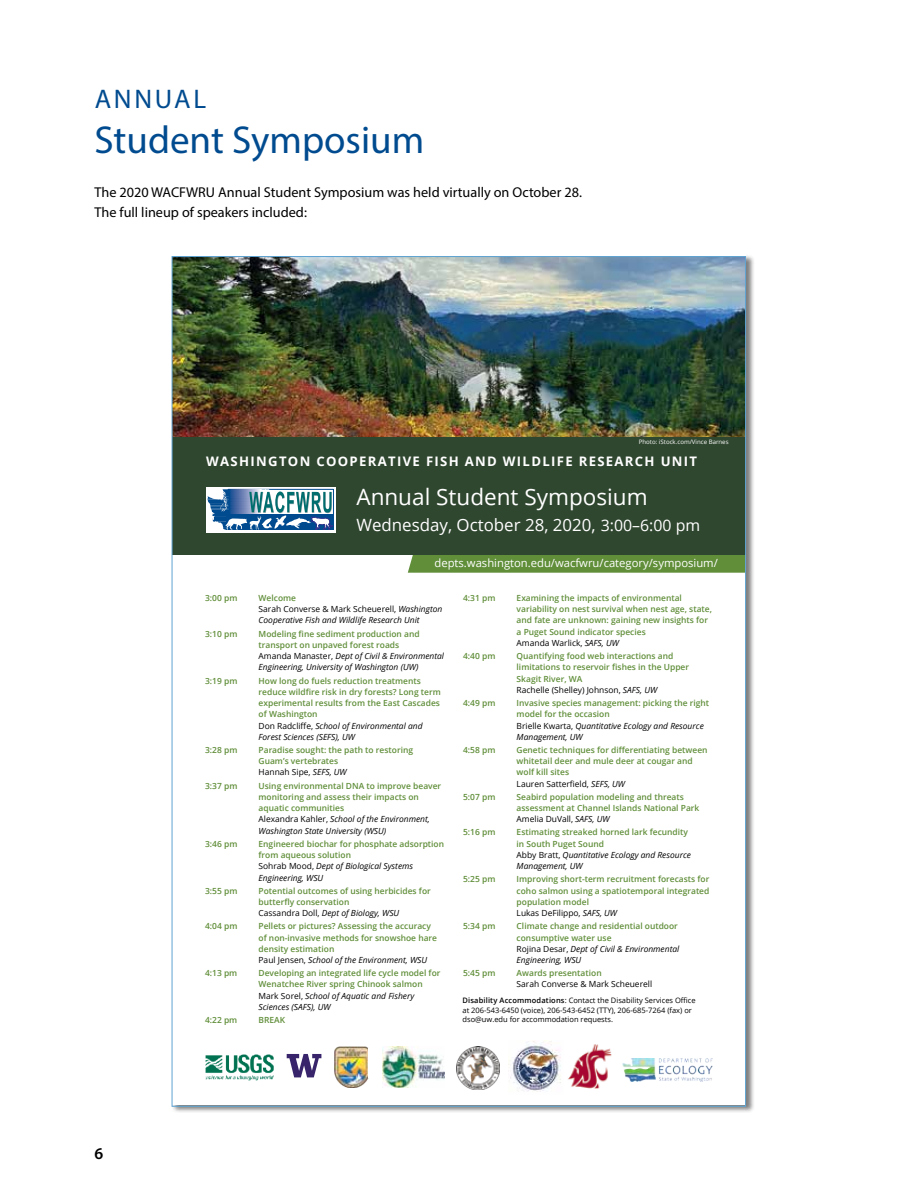
<style>
.page{position:relative;width:918px;height:1188px;background:#fff}
.page>*{position:absolute;margin:0;border:0;box-sizing:border-box;transform-origin:0 0}
.t1{font:39px "Myriad Pro";color:#004b8f}
.t2{font:27px "Myriad Pro";letter-spacing:.1em;color:#004b8f}
.t3{font:22.5px "Open Sans";color:#fff}
.t4{font:16.95px "Open Sans";color:#fff}
.t5{font:600 16.5px "Myriad Pro";color:#000}
.t6{font:14.25px/20.2px "Myriad Pro";color:#000}
.t7{font:700 13.2px "Open Sans";letter-spacing:.1em;color:#fff}
.t8{font:11.25px "Open Sans";color:#fff}
.t9{font:600 8.4px/11.2px "Open Sans";color:#608e39}
.t10{font:italic 8.4px/11.2px "Open Sans";color:#000}
.t11{font:8.4px "Open Sans";color:#000}
.t12{font:7.5px/9.4px "Open Sans";color:#000}
.t13{font:6.15px "Open Sans";color:#fff}
.s1{font-size:15.9px}
.s2{font-weight:400;color:#000}
.s3{font-weight:400;font-style:italic;color:#000}
.s4{font-weight:600}
.s5{font-weight:600;font-style:normal;color:#608e39}
.s6{font-style:normal}
</style>
<div class="page">
<div style="left:171px;top:254px;width:584px;height:860px;background:#000;opacity:.5"></div>
<div style="left:172px;top:254px;width:574px;height:851px;background:#fff"></div>
<img style="left:174px;top:258px;width:570px;height:180px">
<div style="left:408px;top:555px;width:336px;height:18px;background:#608e39"></div>
<div style="left:172px;top:438px;width:574px;height:117px;background:#2f462f"></div>
<div style="left:206px;top:487px;width:130px;height:46px;background:linear-gradient(to right,#fff,#fff)"></div>
<hr style="left:207px;top:498px;width:22px;height:2px;background:#004a8f">
<svg style="left:208px;top:489px;width:125px;height:41px;background:#709ab8"></svg>
<img style="left:568px;top:1044px;width:44px;height:44px">
<img style="left:205px;top:1054px;width:69px;height:27px">
<img style="left:335px;top:1046px;width:34px;height:42px">
<img style="left:383px;top:1046px;width:61px;height:42px">
<img style="left:622px;top:1058px;width:91px;height:24px">
<img style="left:456px;top:1046px;width:44px;height:43px">
<svg style="left:287px;top:1054px;width:34px;height:23px"></svg>
<img style="left:510px;top:1040px;width:51px;height:52px">
<h2 class="t2" style="left:95px;top:82px;width:113px">ANNUAL</h2>
<h1 class="t1" style="left:94px;top:116px;width:331px">Student Symposium</h1>
<h3 class="t6" style="left:94px;top:182px;width:489px">The 2020 WACFWRU Annual Student Symposium was held virtually on October 28.<br>The full lineup of speakers included:</h3>
<h3 class="t5" style="left:94px;top:1143px;width:10px">6</h3>
<p class="t13" style="left:639px;top:438px;width:91px">Photo: iStock.com/Vince Barnes</p>
<h3 class="t7" style="left:206px;top:452px;width:493px">WASHINGTON COOPERATIVE FISH AND WILDLIFE RESEARCH UNIT</h3>
<h3 class="t3" style="left:356px;top:481px;width:293px">Annual Student Symposium</h3>
<h3 class="t4" style="left:356px;top:513px;width:345px">Wednesday, October 28, 2020, <span class="s1">3:00–6:00 pm</span></h3>
<h3 class="t8" style="left:434px;top:556px;width:285px">depts.washington.edu/wacfwru/category/symposium/</h3>
<p class="t9" style="left:463px;top:592px;width:34px">4:31 pm</p>
<p class="t9" style="left:517px;top:592px;width:197px">Examining the impacts of environmental variability on nest survival when nest age, state, and fate are unknown: gaining new insights for a Puget Sound indicator species<br><span class="s2">Amanda Warlick,</span> <span class="s3">SAFS, UW</span></p>
<p class="t9" style="left:463px;top:650px;width:34px">4:40 pm</p>
<p class="t9" style="left:517px;top:650px;width:174px">Quantifying food web interactions and limitations to reservoir fishes in the Upper Skagit River, WA<br><span class="s2">Rachelle (Shelley) Johnson,</span> <span class="s3">SAFS, UW</span></p>
<p class="t9" style="left:463px;top:697px;width:34px">4:49 pm</p>
<p class="t9" style="left:517px;top:697px;width:194px">Invasive species management: picking the right model for the occasion<br><span class="s2">Brielle Kwarta,</span> <span class="s3">Quantitative Ecology and Resource Management, UW</span></p>
<p class="t9" style="left:463px;top:744px;width:34px">4:58 pm</p>
<p class="t9" style="left:517px;top:744px;width:192px">Genetic techniques for differentiating between whitetail deer and mule deer at cougar and wolf kill sites<br><span class="s2">Lauren Satterfield,</span> <span class="s3">SEFS, UW</span></p>
<p class="t9" style="left:463px;top:791px;width:34px">5:07 pm</p>
<p class="t9" style="left:517px;top:791px;width:184px">Seabird population modeling and threats assessment at Channel Islands National Park<br><span class="s2">Amelia DuVall,</span> <span class="s3">SAFS, UW</span></p>
<p class="t9" style="left:463px;top:827px;width:34px">5:16 pm</p>
<p class="t9" style="left:517px;top:827px;width:176px">Estimating streaked horned lark fecundity in South Puget Sound<br><span class="s2">Abby Bratt,</span> <span class="s3">Quantitative Ecology and Resource<br>Management, UW</span></p>
<p class="t9" style="left:463px;top:874px;width:34px">5:25 pm</p>
<p class="t9" style="left:517px;top:874px;width:194px">Improving short-term recruitment forecasts for coho salmon using a spatiotemporal integrated population model<br><span class="s2">Lukas DeFilippo,</span> <span class="s3">SAFS, UW</span></p>
<p class="t9" style="left:463px;top:920px;width:34px">5:34 pm</p>
<p class="t9" style="left:517px;top:920px;width:164px">Climate change and residential outdoor consumptive water use<br><span class="s2">Rojina Desar,</span> <span class="s3">Dept of Civil &amp; Environmental<br>Engineering, WSU</span></p>
<p class="t9" style="left:463px;top:967px;width:34px">5:45 pm</p>
<p class="t9" style="left:517px;top:967px;width:87px">Awards presentation</p>
<p class="t11" style="left:517px;top:979px;width:137px">Sarah Converse &amp; Mark Scheuerell</p>
<p class="t12" style="left:463px;top:996px;width:235px"><span class="s4">Disability Accommodations</span>: Contact the Disability Services Office at 206-543-6450 (voice), 206-543-6452 (TTY), 206-685-7264 (fax) or dso@uw.edu for accommodation requests.</p>
<p class="t9" style="left:205px;top:592px;width:34px">3:00 pm</p>
<p class="t10" style="left:259px;top:592px;width:185px"><span class="s5">Welcome<br></span><span class="s6">Sarah Converse &amp; Mark Scheuerell,</span> Washington<br>Cooperative Fish and Wildlife Research Unit</p>
<p class="t9" style="left:205px;top:628px;width:34px">3:10 pm</p>
<p class="t10" style="left:259px;top:628px;width:187px"><span class="s5">Modeling fine sediment production and transport on unpaved forest roads<br></span><span class="s6">Amanda Manaster,</span> Dept of Civil &amp; Environmental Engineering, University of Washington (UW)</p>
<p class="t9" style="left:205px;top:675px;width:34px">3:19 pm</p>
<p class="t9" style="left:259px;top:675px;width:184px">How long do fuels reduction treatments reduce wildfire risk in dry forests? Long term experimental results from the East Cascades of Washington<br><span class="s2">Don Radcliffe,</span> <span class="s3">School of Environmental and Forest Sciences (SEFS), UW</span></p>
<p class="t9" style="left:205px;top:744px;width:34px">3:28 pm</p>
<p class="t9" style="left:259px;top:744px;width:156px">Paradise sought: the path to restoring<br>Guam’s vertebrates<br><span class="s2">Hannah Sipe,</span> <span class="s3">SEFS, UW</span></p>
<p class="t9" style="left:205px;top:780px;width:34px">3:37 pm</p>
<p class="t9" style="left:259px;top:780px;width:184px">Using environmental DNA to improve beaver monitoring and assess their impacts on aquatic communities<br><span class="s2">Alexandra Kahler,</span> <span class="s3">School of the Environment, Washington State University (WSU)</span></p>
<p class="t9" style="left:205px;top:838px;width:34px">3:46 pm</p>
<p class="t9" style="left:259px;top:838px;width:187px">Engineered biochar for phosphate adsorption from aqueous solution<br><span class="s2">Sohrab Mood,</span> <span class="s3">Dept of Biological Systems<br>Engineering, WSU</span></p>
<p class="t9" style="left:205px;top:885px;width:34px">3:55 pm</p>
<p class="t9" style="left:259px;top:885px;width:174px">Potential outcomes of using herbicides for butterfly conservation<br><span class="s2">Cassandra Doll,</span> <span class="s3">Dept of Biology, WSU</span></p>
<p class="t9" style="left:205px;top:920px;width:34px">4:04 pm</p>
<p class="t9" style="left:259px;top:920px;width:180px">Pellets or pictures? Assessing the accuracy of non-invasive methods for snowshoe hare density estimation<br><span class="s2">Paul Jensen,</span> <span class="s3">School of the Environment, WSU</span></p>
<p class="t9" style="left:205px;top:967px;width:34px">4:13 pm</p>
<p class="t9" style="left:259px;top:967px;width:183px">Developing an integrated life cycle model for Wenatchee River spring Chinook salmon <span class="s2">Mark Sorel,</span> <span class="s3">School of Aquatic and Fishery Sciences (SAFS), UW</span></p>
<p class="t9" style="left:205px;top:1014px;width:34px">4:22 pm</p>
<p class="t9" style="left:259px;top:1014px;width:28px">BREAK</p>
</div>
